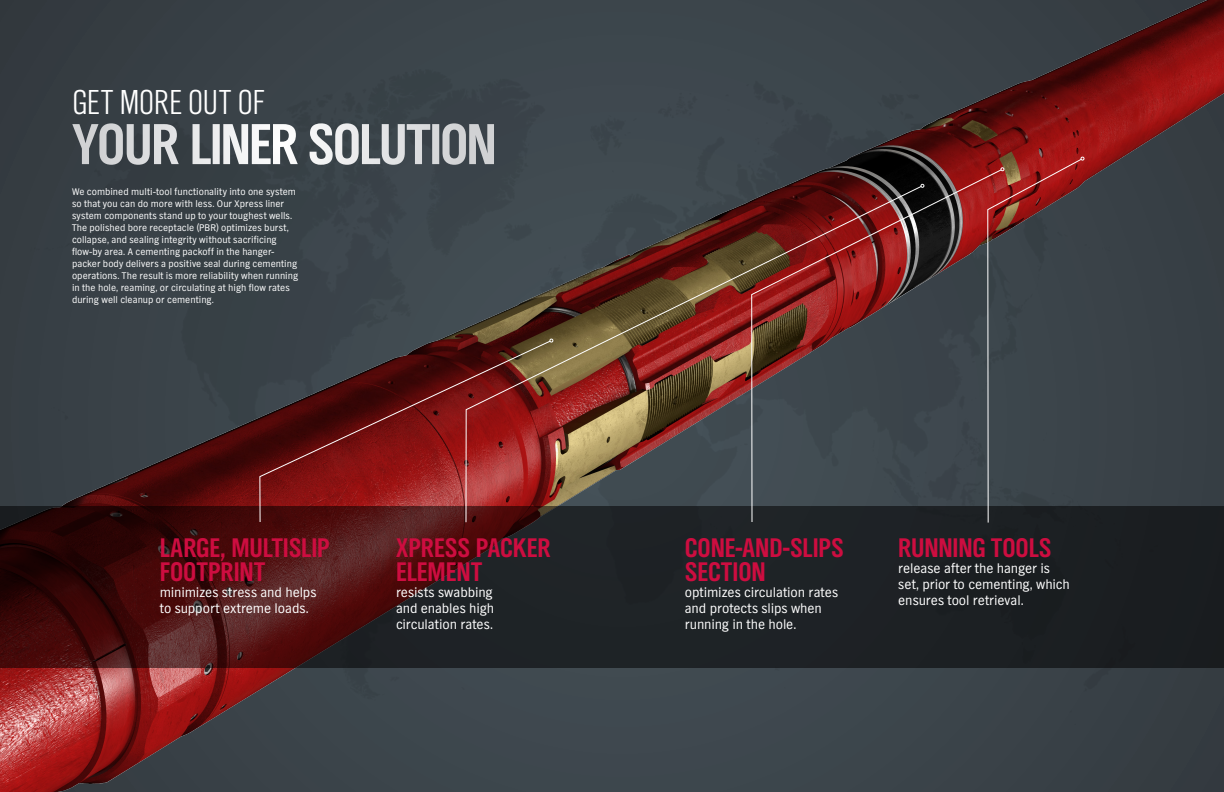
<style>
.page{position:relative;width:1224px;height:792px;background:#fff}
.page>*{position:absolute;margin:0;border:0;box-sizing:border-box;transform-origin:0 0}
.Headline{font:60px "TV Nord EF Bold Con";letter-spacing:-.025em;color:#fff}
.Headline-2{font:36px "TV Nord EF Light Con";letter-spacing:-.02em;color:#fff}
.Pull_Quote_14_Auto{font:28px/24px "TV Nord EF Bold Con";color:#cd0d40}
.Pull_Quote_14_Auto-2{font:14px/16px "TV Nord EF";letter-spacing:-.005em;color:#fff}
.Pull_Quote_14_Auto-3{font:10px/12px "TV Nord EF";letter-spacing:.005em;color:#fff}
</style>
<div class="page">
<img style="left:0;top:0;width:1224px;height:792px">
<svg style="left:0;top:506px;width:1224px;height:162px;background:#2a1a1d"></svg>
<svg style="left:751px;top:169px;width:236px;height:354px;background:#41383c"></svg>
<svg style="left:259px;top:340px;width:206px;height:183px;background:#641c1d"></svg>
<svg style="left:987px;top:157px;width:97px;height:366px;background:#493f43"></svg>
<svg style="left:465px;top:185px;width:457px;height:338px;background:#5f3d39"></svg>
<svg style="left:921px;top:184px;width:3px;height:4px"></svg>
<p class="Headline-2" style="left:72px;top:83px;width:194px">GET MORE OUT OF</p>
<p class="Headline" style="left:72px;top:109px;width:426px">YOUR LINER SOLUTION</p>
<p class="Pull_Quote_14_Auto-3" style="left:72px;top:186px;width:228px">We combined multi-tool functionality into one system so that you can do more with less. Our Xpress liner system components stand up to your toughest wells.<br>The polished bore receptacle (PBR) optimizes burst, collapse, and sealing integrity without sacrificing flow-by area. A cementing packoff in the hanger&shy;packer body delivers a positive seal during cementing operations. The result is more reliability when running in the hole, reaming, or circulating at high flow rates during well cleanup or cementing.</p>
<p class="Pull_Quote_14_Auto" style="left:160px;top:537px;width:171px">LARGE, MULTISLIP<br>FOOTPRINT</p>
<p class="Pull_Quote_14_Auto-2" style="left:160px;top:585px;width:158px">minimizes stress and helps to support extreme loads.</p>
<p class="Pull_Quote_14_Auto" style="left:396px;top:537px;width:156px">XPRESS PACKER<br>ELEMENT</p>
<p class="Pull_Quote_14_Auto-2" style="left:396px;top:585px;width:100px;text-align:justify">resists swabbing and enables high circulation rates.</p>
<p class="Pull_Quote_14_Auto" style="left:685px;top:537px;width:160px">CONE-AND-SLIPS<br>SECTION</p>
<p class="Pull_Quote_14_Auto-2" style="left:685px;top:585px;width:155px">optimizes circulation rates and protects slips when running in the hole.</p>
<p class="Pull_Quote_14_Auto" style="left:898px;top:537px;width:155px">RUNNING TOOLS</p>
<p class="Pull_Quote_14_Auto-2" style="left:898px;top:561px;width:173px">release after the hanger is set, prior to cementing, which ensures tool retrieval.</p>
</div>
